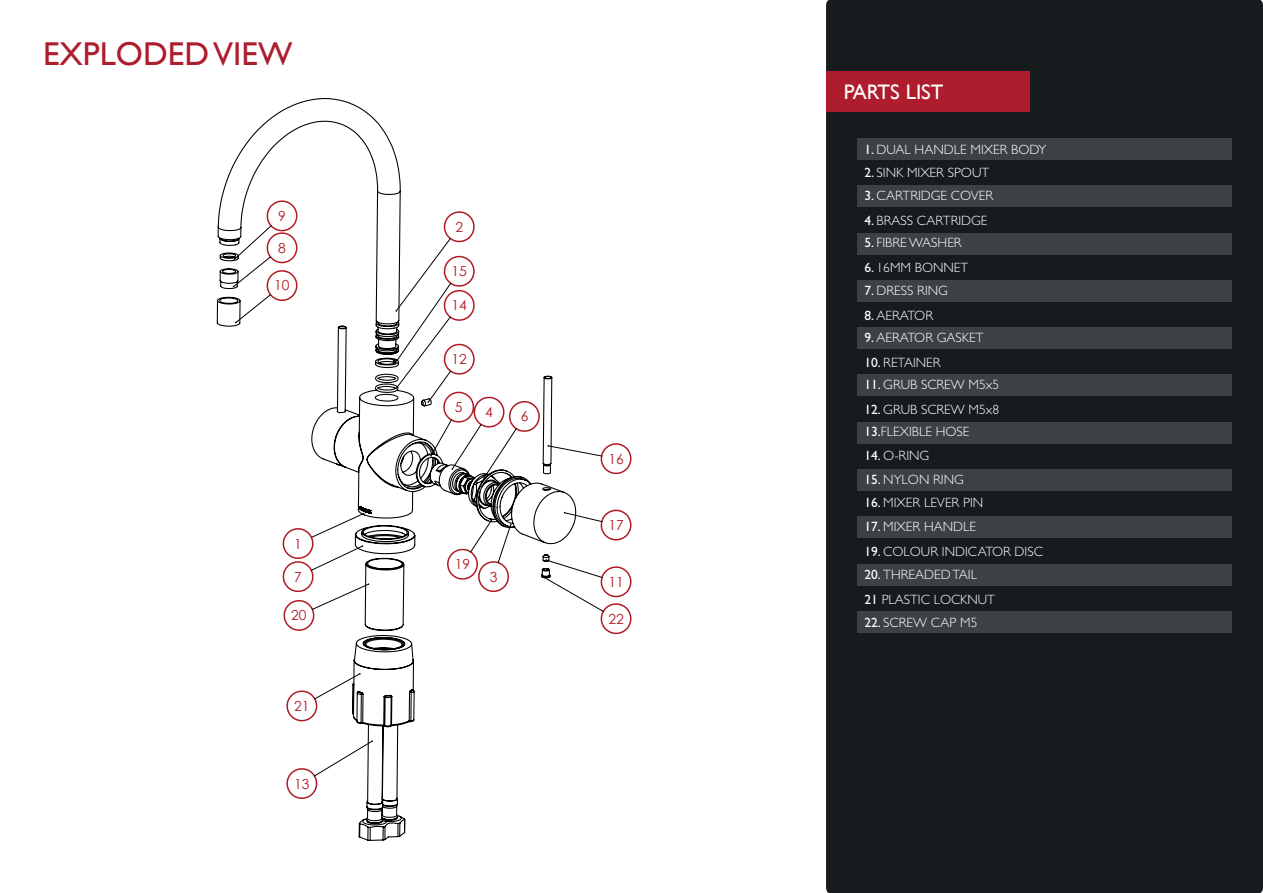
<style>
.page{position:relative;width:1263px;height:893px;background:#fff}
.page>*{position:absolute;margin:0;border:0;box-sizing:border-box;transform-origin:0 0}
.t1{font:33px "Gill Sans";color:#ae1d2d}
.t2{font:21px "Gill Sans";color:#fff}
.t3{font:13.8px "Century Gothic";color:#b01a24}
.t4{font:300 13.5px "Gill Sans Std";color:#fff}
.s1{font-weight:400}
</style>
<div class="page">
<div style="left:826px;top:0;width:437px;height:893px;background:#161b1e"></div>
<div style="left:826px;top:71px;width:204px;height:41px;background:#ae1d2d"></div>
<svg style="left:216px;top:98px;width:361px;height:743px"></svg>
<div style="left:857px;top:138px;width:374px;height:22px;background:#3e4143"></div>
<div style="left:857px;top:564px;width:374px;height:21px;background:#3e4143"></div>
<div style="left:857px;top:375px;width:374px;height:21px;background:#3e4143"></div>
<div style="left:857px;top:186px;width:374px;height:21px;background:#3e4143"></div>
<div style="left:857px;top:611px;width:374px;height:22px;background:#3e4143"></div>
<div style="left:857px;top:422px;width:374px;height:21px;background:#3e4143"></div>
<div style="left:857px;top:233px;width:374px;height:21px;background:#3e4143"></div>
<div style="left:857px;top:469px;width:374px;height:22px;background:#3e4143"></div>
<div style="left:857px;top:280px;width:374px;height:21px;background:#3e4143"></div>
<div style="left:857px;top:517px;width:374px;height:21px;background:#3e4143"></div>
<div style="left:857px;top:327px;width:374px;height:22px;background:#3e4143"></div>
<p class="t1" style="left:43px;top:35px;width:251px">EXPLODED VIEW</p>
<p class="t3" style="left:278px;top:206px;width:9px">9</p>
<p class="t3" style="left:278px;top:238px;width:9px">8</p>
<p class="t3" style="left:274px;top:276px;width:17px">10</p>
<p class="t3" style="left:294px;top:534px;width:9px">1</p>
<p class="t3" style="left:294px;top:567px;width:9px">7</p>
<p class="t3" style="left:291px;top:606px;width:17px">20</p>
<p class="t3" style="left:294px;top:696px;width:17px">21</p>
<p class="t3" style="left:294px;top:774px;width:17px">13</p>
<p class="t3" style="left:455px;top:217px;width:9px">2</p>
<p class="t3" style="left:452px;top:261px;width:17px">15</p>
<p class="t3" style="left:452px;top:296px;width:17px">14</p>
<p class="t3" style="left:452px;top:349px;width:17px">12</p>
<p class="t3" style="left:455px;top:397px;width:9px">5</p>
<p class="t3" style="left:485px;top:402px;width:9px">4</p>
<p class="t3" style="left:521px;top:407px;width:9px">6</p>
<p class="t3" style="left:609px;top:449px;width:17px">16</p>
<p class="t3" style="left:609px;top:515px;width:17px">17</p>
<p class="t3" style="left:455px;top:555px;width:17px">19</p>
<p class="t3" style="left:490px;top:567px;width:9px">3</p>
<p class="t3" style="left:609px;top:572px;width:17px">11</p>
<p class="t3" style="left:609px;top:609px;width:17px">22</p>
<p class="t2" style="left:844px;top:80px;width:101px">PARTS LIST</p>
<p class="t4" style="left:864px;top:142px;width:183px"><span class="s1">1.</span> DUAL HANDLE MIXER BODY</p>
<p class="t4" style="left:864px;top:165px;width:126px"><span class="s1">2.</span> SINK MIXER SPOUT</p>
<p class="t4" style="left:864px;top:188px;width:130px"><span class="s1">3.</span> CARTRIDGE COVER</p>
<p class="t4" style="left:864px;top:213px;width:125px"><span class="s1">4.</span> BRASS CARTRIDGE</p>
<p class="t4" style="left:864px;top:234px;width:99px"><span class="s1">5.</span> FIBRE WASHER</p>
<p class="t4" style="left:864px;top:260px;width:105px"><span class="s1">6.</span> 16MM BONNET</p>
<p class="t4" style="left:864px;top:283px;width:85px"><span class="s1">7.</span> DRESS RING</p>
<p class="t4" style="left:864px;top:307px;width:70px"><span class="s1">8.</span> AERATOR</p>
<p class="t4" style="left:864px;top:330px;width:121px"><span class="s1">9.</span> AERATOR GASKET</p>
<p class="t4" style="left:864px;top:355px;width:78px"><span class="s1">10.</span> RETAINER</p>
<p class="t4" style="left:864px;top:377px;width:136px"><span class="s1">11.</span> GRUB SCREW M5x5</p>
<p class="t4" style="left:864px;top:402px;width:136px"><span class="s1">12.</span> GRUB SCREW M5x8</p>
<p class="t4" style="left:864px;top:424px;width:107px"><span class="s1">13.</span>FLEXIBLE HOSE</p>
<p class="t4" style="left:864px;top:448px;width:66px"><span class="s1">14.</span> O-RING</p>
<p class="t4" style="left:864px;top:472px;width:101px"><span class="s1">15.</span> NYLON RING</p>
<p class="t4" style="left:864px;top:495px;width:120px"><span class="s1">16.</span> MIXER LEVER PIN</p>
<p class="t4" style="left:864px;top:519px;width:113px"><span class="s1">17.</span> MIXER HANDLE</p>
<p class="t4" style="left:864px;top:543px;width:180px"><span class="s1">19.</span> COLOUR INDICATOR DISC</p>
<p class="t4" style="left:864px;top:567px;width:114px"><span class="s1">20.</span> THREADED TAIL</p>
<p class="t4" style="left:864px;top:592px;width:132px"><span class="s1">21</span> PLASTIC LOCKNUT</p>
<p class="t4" style="left:864px;top:615px;width:115px"><span class="s1">22.</span> SCREW CAP M5</p>
</div>
